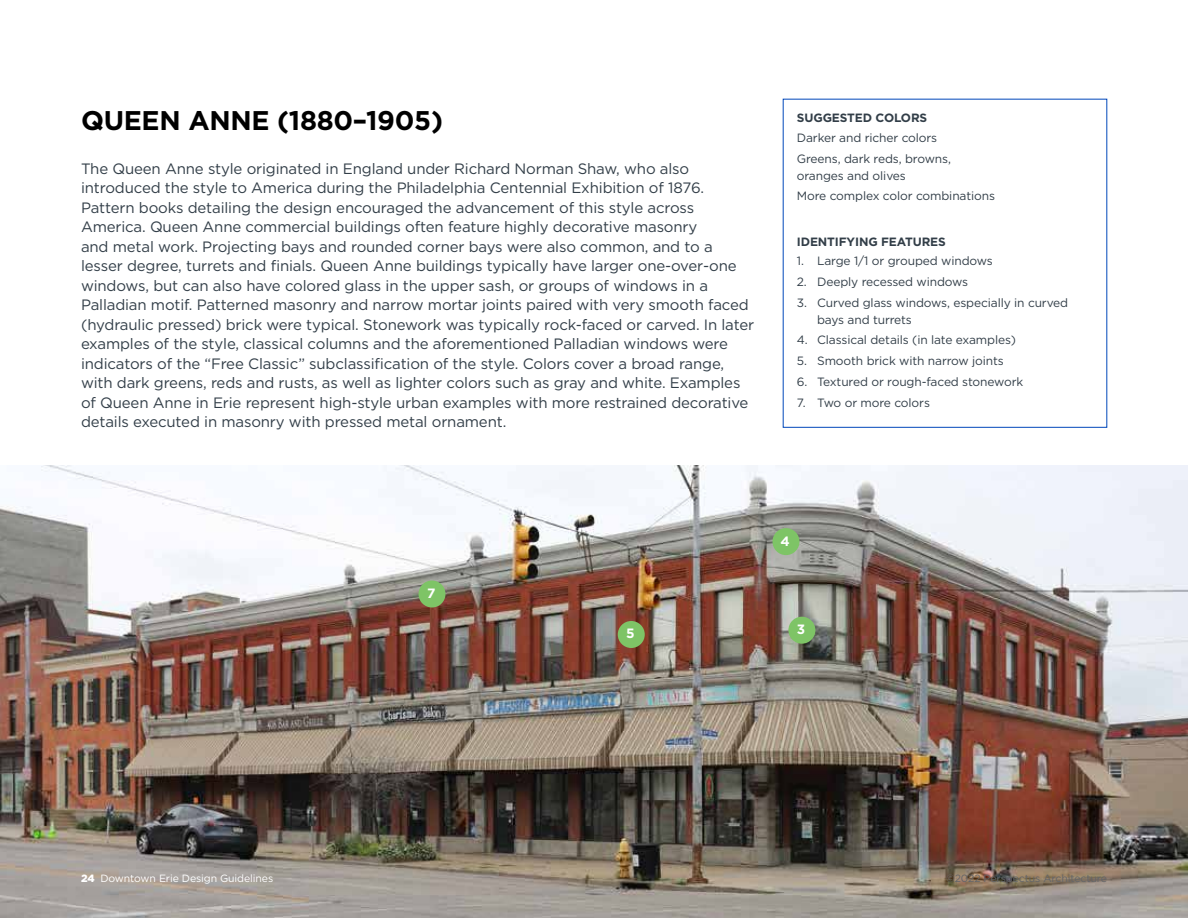
<style>
.page{position:relative;width:1188px;height:918px;background:#fff}
.page>*{position:absolute;margin:0;border:0;box-sizing:border-box;transform-origin:0 0}
.t1{font:700 27px "Gotham";letter-spacing:-.01em;color:#000}
.t2{font:15px/19.5px "Gotham";letter-spacing:-.01em;color:#323e48}
.t3{font:700 13.5px "Gotham";color:#fff}
.t4{font:12px/20.9px "Gotham";letter-spacing:-.01em;color:#323e48}
.t5{font:700 12px "Gotham";letter-spacing:-.01em;color:#323e48}
.t6{font:10.5px "Gotham";letter-spacing:-.01em;color:#fff}
.t7{font:10.5px "Gotham";letter-spacing:-.01em;color:#636569}
.s1{font-weight:900}
</style>
<div class="page">
<img style="left:0;top:465px;width:1188px;height:453px">
<div style="left:788px;top:617px;width:27px;height:27px;background:#7ec466;border-radius:50%"></div>
<div style="left:772px;top:528px;width:28px;height:27px;background:#7ec466;border-radius:50%"></div>
<div style="left:618px;top:621px;width:27px;height:27px;background:#7ec466;border-radius:50%"></div>
<div style="left:418px;top:581px;width:28px;height:27px;background:#7ec466;border-radius:50%"></div>
<h1 class="t1" style="left:81px;top:102px;width:364px">QUEEN ANNE (1880–1905)</h1>
<p class="t2" style="left:81px;top:159px;width:675px">The Queen Anne style originated in England under Richard Norman Shaw, who also introduced the style to America during the Philadelphia Centennial Exhibition of 1876.<br>Pattern books detailing the design encouraged the advancement of this style across America. Queen Anne commercial buildings often feature highly decorative masonry<br>and metal work. Projecting bays and rounded corner bays were also common, and to a lesser degree, turrets and finials. Queen Anne buildings typically have larger one-over-one windows, but can also have colored glass in the upper sash, or groups of windows in a Palladian motif. Patterned masonry and narrow mortar joints paired with very smooth faced (hydraulic pressed) brick were typical. Stonework was typically rock-faced or carved. In later examples of the style, classical columns and the aforementioned Palladian windows were indicators of the “Free Classic” subclassification of the style. Colors cover a broad range, with dark greens, reds and rusts, as well as lighter colors such as gray and white. Examples of Queen Anne in Erie represent high-style urban examples with more restrained decorative details executed in masonry with pressed metal ornament.</p>
<p class="t5" style="left:797px;top:110px;width:132px">SUGGESTED COLORS</p>
<p class="t4" style="left:797px;top:127px;width:156px">Darker and richer colors<br>Greens, dark reds, browns,</p>
<p class="t4" style="left:797px;top:165px;width:200px">oranges and olives<br>More complex color combinations</p>
<p class="t5" style="left:797px;top:234px;width:151px">IDENTIFYING FEATURES</p>
<p class="t4" style="left:797px;top:251px;width:198px">1. Large 1/1 or grouped windows</p>
<p class="t4" style="left:797px;top:271px;width:173px">2. Deeply recessed windows</p>
<p class="t4" style="left:817px;top:294px;width:253px;line-height:16.5px;text-indent:-20px">3. Curved glass windows, especially in curved bays and turrets</p>
<p class="t4" style="left:797px;top:329px;width:221px">4. Classical details (in late examples)</p>
<p class="t4" style="left:797px;top:350px;width:209px">5. Smooth brick with narrow joints</p>
<p class="t4" style="left:797px;top:371px;width:228px">6. Textured or rough-faced stonework</p>
<p class="t4" style="left:797px;top:392px;width:135px">7. Two or more colors</p>
<p class="t3" style="left:427px;top:584px;width:10px">7</p>
<p class="t3" style="left:626px;top:625px;width:10px">5</p>
<p class="t3" style="left:781px;top:532px;width:11px">4</p>
<p class="t3" style="left:797px;top:620px;width:10px">3</p>
<p class="t6" style="left:81px;top:871px;width:194px"><span class="s1">24</span> Downtown Erie Design Guidelines</p>
<p class="t7" style="left:946px;top:871px;width:162px">©2022 Perspectus Architecture</p>
</div>
